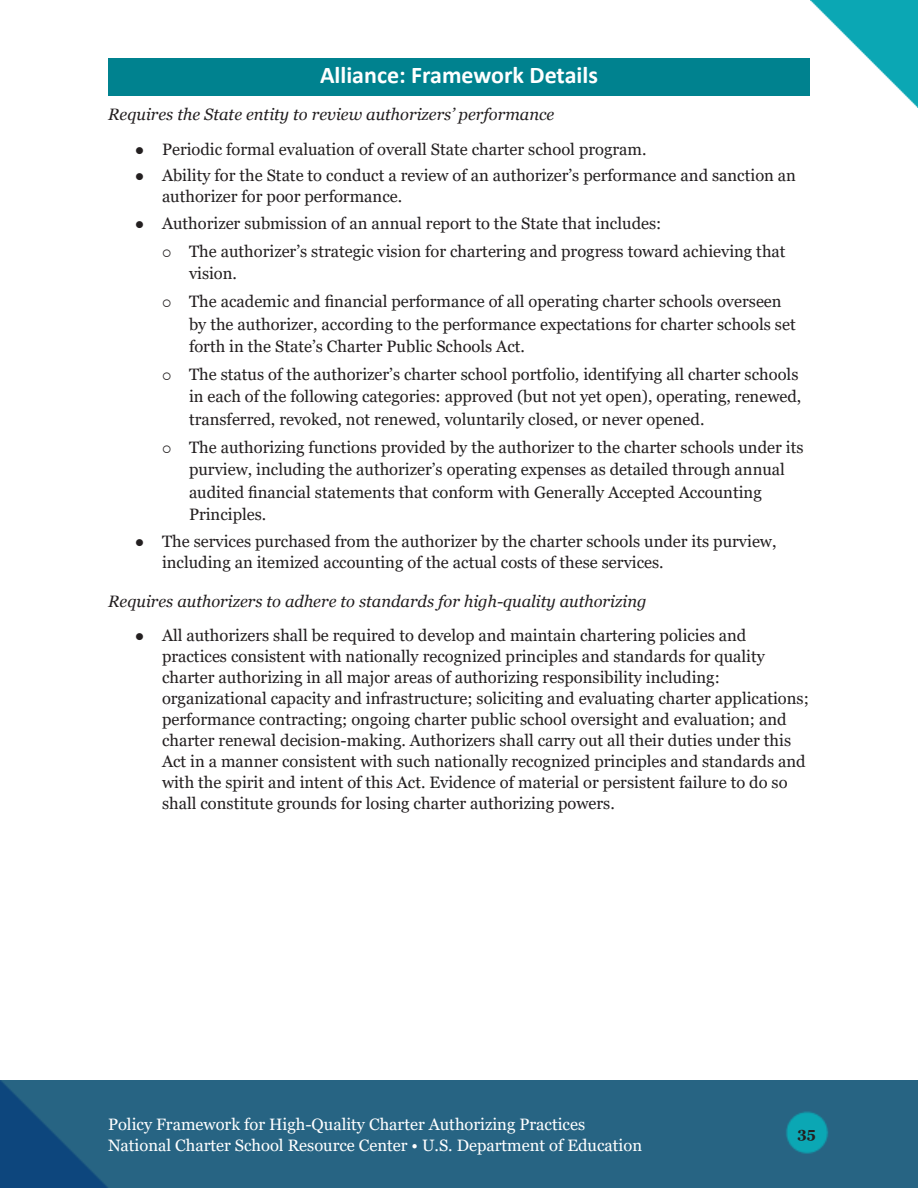
<style>
.page{position:relative;width:918px;height:1188px;background:#fff}
.page>*{position:absolute;margin:0;border:0;box-sizing:border-box;transform-origin:0 0}
.t1{font:700 24px "Calibri";color:#fff}
.t2{font:16.5px/21px "Georgia";color:#231f20}
.t3{font:16.5px/21px "Georgia";color:#fff}
.Paragraph_Body{font:italic 16.5px "Georgia";color:#231f20}
.t4{font:700 15px "Georgia";color:#231f20}
</style>
<div class="page">
<img style="left:0;top:1080px;width:918px;height:108px">
<img style="left:810px;top:0;width:108px;height:108px">
<div style="left:108px;top:58px;width:702px;height:37px;background:#00828f"></div>
<h1 class="t1" style="left:320px;top:58px;width:279px">Alliance: Framework Details</h1>
<p class="Paragraph_Body" style="left:108px;top:104px;width:448px">Requires the State entity to review authorizers’ performance</p>
<p class="t2" style="left:162px;top:139px;width:486px">Periodic formal evaluation of overall State charter school program.</p>
<p class="t2" style="left:162px;top:166px;width:636px">Ability for the State to conduct a review of an authorizer’s performance and sanction an authorizer for poor performance.</p>
<p class="t2" style="left:162px;top:213px;width:501px">Authorizer submission of an annual report to the State that includes:</p>
<p class="t2" style="left:189px;top:240px;width:598px;line-height:22.5px">The authorizer’s strategic vision for chartering and progress toward achieving that vision.</p>
<p class="t2" style="left:189px;top:290px;width:608px;line-height:22.5px">The academic and financial performance of all operating charter schools overseen by the authorizer, according to the performance expectations for charter schools set forth in the State’s Charter Public Schools Act.</p>
<p class="t2" style="left:189px;top:363px;width:614px;line-height:22.5px">The status of the authorizer’s charter school portfolio, identifying all charter schools in each of the following categories: approved (but not yet open), operating, renewed, transferred, revoked, not renewed, voluntarily closed, or never opened.</p>
<p class="t2" style="left:189px;top:436px;width:616px;line-height:22.5px">The authorizing functions provided by the authorizer to the charter schools under its purview, including the authorizer’s operating expenses as detailed through annual audited financial statements that conform with Generally Accepted Accounting Principles.</p>
<p class="t2" style="left:162px;top:531px;width:616px">The services purchased from the authorizer by the charter schools under its purview, including an itemized accounting of the actual costs of these services.</p>
<p class="Paragraph_Body" style="left:108px;top:591px;width:540px">Requires authorizers to adhere to standards for high-quality authorizing</p>
<p class="t2" style="left:162px;top:625px;width:648px">All authorizers shall be required to develop and maintain chartering policies and practices consistent with nationally recognized principles and standards for quality charter authorizing in all major areas of authorizing responsibility including: organizational capacity and infrastructure; soliciting and evaluating charter applications; performance contracting; ongoing charter public school oversight and evaluation; and charter renewal decision-making. Authorizers shall carry out all their duties under this Act in a manner consistent with such nationally recognized principles and standards and with the spirit and intent of this Act. Evidence of material or persistent failure to do so shall constitute grounds for losing charter authorizing powers.</p>
<p class="t3" style="left:108px;top:1114px;width:536px">Policy Framework for High-Quality Charter Authorizing Practices<br>National Charter School Resource Center • U.S. Department of Education</p>
<p class="t4" style="left:798px;top:1123px;width:20px">35</p>
</div>
